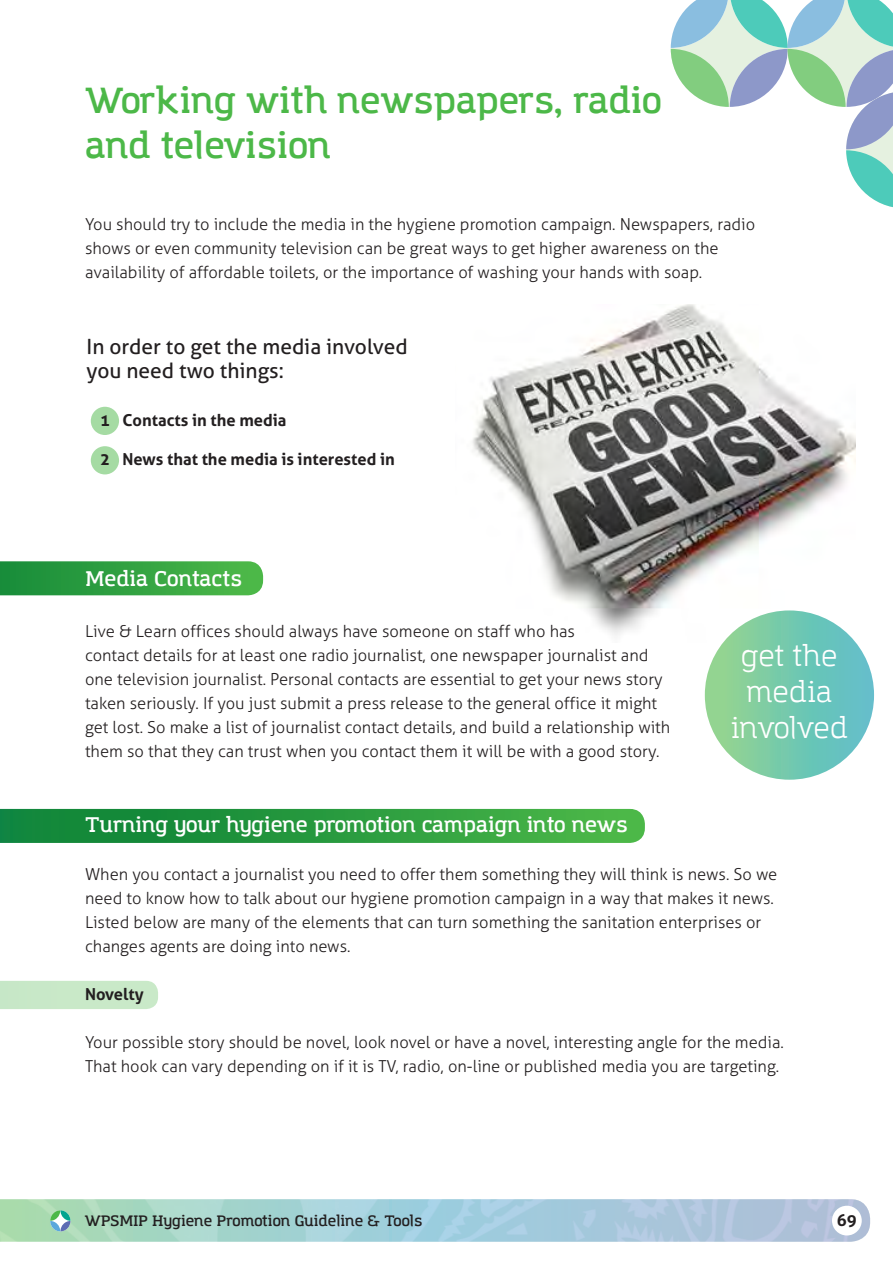
<style>
.page{position:relative;width:893px;height:1263px;background:#fff}
.page>*{position:absolute;margin:0;border:0;box-sizing:border-box;transform-origin:0 0}
.Green_Head{font:600 36px "Amazing Grotesk";color:#4cb848}
.Chart_-_Aller_10{font:28.8px/36px "Amazing Grotesk";color:#fff;text-align:center}
.green_strip{font:600 21px "Amazing Grotesk";color:#fff}
.Aller_11_16__12_18{font:21px/24px "Aller";color:#231f20}
.Aller_11_16__12_18-2{font:300 16.5px/24px "Aller";color:#231f20}
.Aller_11_16__12_18-3{font:700 16.5px "Aller";color:#231f20}
.t1{font:600 15px "Amazing Grotesk";color:#231f20}
</style>
<div class="page">
<div style="left:0;top:981px;width:158px;height:28px;background:#c9e9c8"></div>
<svg style="left:0;top:1199px;width:870px;height:43px;background:#aad0d4"></svg>
<img style="left:472px;top:305px;width:383px;height:336px">
<div style="left:91px;top:407px;width:28px;height:28px;background:#a5dba3;border-radius:50%"></div>
<div style="left:91px;top:446px;width:28px;height:28px;background:#a5dba3;border-radius:50%"></div>
<svg style="left:0;top:561px;width:263px;height:34px;background:#36a445"></svg>
<svg style="left:0;top:809px;width:645px;height:34px;background:#2a9b40"></svg>
<svg style="left:671px;top:0;width:222px;height:208px"></svg>
<div style="left:705px;top:610px;width:169px;height:170px;background:linear-gradient(to right,#94d68d,#5bbdce);border-radius:50%"></div>
<p class="Green_Head" style="left:85px;top:78px;width:578px">Working with newspapers, radio</p>
<p class="Green_Head" style="left:85px;top:123px;width:247px">and television</p>
<p class="Aller_11_16__12_18-2" style="left:85px;top:212px;width:672px">You should try to include the media in the hygiene promotion campaign. Newspapers, radio shows or even community television can be great ways to get higher awareness on the availability of affordable toilets, or the importance of washing your hands with soap.</p>
<p class="Aller_11_16__12_18" style="left:87px;top:335px;width:323px">In order to get the media involved you need two things:</p>
<p class="Aller_11_16__12_18-3" style="left:100px;top:410px;width:188px">1 Contacts in the media</p>
<p class="Aller_11_16__12_18-3" style="left:100px;top:449px;width:296px">2 News that the media is interested in</p>
<p class="green_strip" style="left:85px;top:566px;width:159px">Media Contacts</p>
<p class="Aller_11_16__12_18-2" style="left:85px;top:619px;width:491px">Live &amp; Learn offices should always have someone on staff who has</p>
<p class="Aller_11_16__12_18-2" style="left:85px;top:643px;width:565px">contact details for at least one radio journalist, one newspaper journalist and</p>
<p class="Aller_11_16__12_18-2" style="left:85px;top:667px;width:579px">one television journalist. Personal contacts are essential to get your news story</p>
<p class="Aller_11_16__12_18-2" style="left:85px;top:691px;width:574px">taken seriously. If you just submit a press release to the general office it might</p>
<p class="Aller_11_16__12_18-2" style="left:85px;top:715px;width:587px">get lost. So make a list of journalist contact details, and build a relationship with</p>
<p class="Aller_11_16__12_18-2" style="left:85px;top:739px;width:576px">them so that they can trust when you contact them it will be with a good story.</p>
<p class="Chart_-_Aller_10" style="left:731px;top:638px;width:119px">get the media involved</p>
<p class="green_strip" style="left:85px;top:812px;width:544px">Turning your hygiene promotion campaign into news</p>
<p class="Aller_11_16__12_18-2" style="left:85px;top:862px;width:694px">When you contact a journalist you need to offer them something they will think is news. So we need to know how to talk about our hygiene promotion campaign in a way that makes it news.<br>Listed below are many of the elements that can turn something the sanitation enterprises or changes agents are doing into news.</p>
<p class="Aller_11_16__12_18-3" style="left:85px;top:984px;width:60px">Novelty</p>
<p class="Aller_11_16__12_18-2" style="left:85px;top:1030px;width:700px">Your possible story should be novel, look novel or have a novel, interesting angle for the media.<br>That hook can vary depending on if it is TV, radio, on-line or published media you are targeting.</p>
<p class="t1" style="left:85px;top:1211px;width:339px">WPSMIP Hygiene Promotion Guideline &amp; Tools</p>
<p class="Aller_11_16__12_18-3" style="left:837px;top:1210px;width:21px">69</p>
</div>
